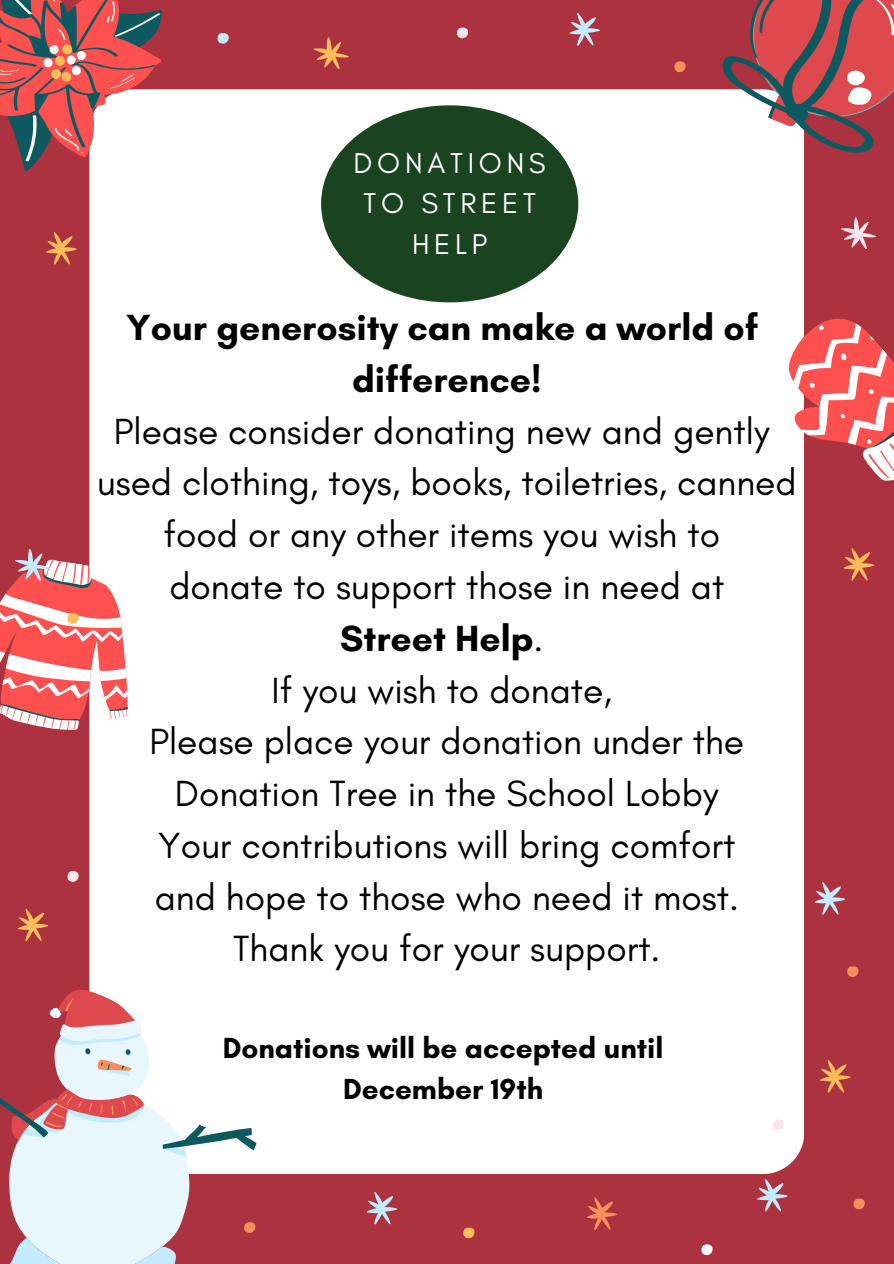
<style>
.page{position:relative;width:894px;height:1264px;background:#fff}
.page>*{position:absolute;margin:0;border:0;box-sizing:border-box;transform-origin:0 0}
.t1{font:37.05px/51.8px "Glacial Indifference";color:#000;text-align:center}
.t2{font:700 37.05px "Glacial Indifference";color:#000}
.t3{font:700 29.55px "Glacial Indifference";color:#000}
.t4{font:29.1px/40.5px "Glacial Indifference";letter-spacing:.165em;color:#fff;text-align:center}
.s1{font-weight:400}
</style>
<div class="page">
<div style="left:0;top:0;width:893px;height:1263px;background:#ad3240"></div>
<div style="left:89px;top:89px;width:715px;height:1085px;background:#fff"></div>
<svg style="left:0;top:0;width:180px;height:181px"></svg>
<svg style="left:755px;top:302px;width:138px;height:206px"></svg>
<svg style="left:9px;top:1150px;width:204px;height:113px;background:#ded9e0"></svg>
<svg style="left:0;top:989px;width:256px;height:161px"></svg>
<svg style="left:457px;top:28px;width:11px;height:10px"></svg>
<svg style="left:217px;top:33px;width:12px;height:11px"></svg>
<svg style="left:674px;top:61px;width:11px;height:11px"></svg>
<svg style="left:244px;top:1222px;width:11px;height:10px"></svg>
<svg style="left:313px;top:37px;width:36px;height:33px"></svg>
<svg style="left:841px;top:217px;width:35px;height:32px"></svg>
<svg style="left:844px;top:548px;width:30px;height:33px"></svg>
<svg style="left:587px;top:1197px;width:30px;height:33px"></svg>
<svg style="left:18px;top:908px;width:30px;height:33px"></svg>
<svg style="left:569px;top:13px;width:31px;height:33px"></svg>
<svg style="left:814px;top:882px;width:31px;height:33px"></svg>
<svg style="left:757px;top:1179px;width:31px;height:33px"></svg>
<svg style="left:367px;top:1192px;width:30px;height:33px"></svg>
<svg style="left:46px;top:232px;width:31px;height:33px"></svg>
<svg style="left:0;top:543px;width:154px;height:200px;background:#ef9d9f"></svg>
<svg style="left:67px;top:871px;width:12px;height:10px"></svg>
<svg style="left:847px;top:966px;width:11px;height:10px"></svg>
<svg style="left:772px;top:1119px;width:11px;height:10px"></svg>
<svg style="left:701px;top:1244px;width:11px;height:10px"></svg>
<svg style="left:853px;top:1198px;width:11px;height:11px"></svg>
<svg style="left:463px;top:1227px;width:11px;height:11px"></svg>
<svg style="left:713px;top:0;width:180px;height:167px"></svg>
<svg style="left:820px;top:1060px;width:31px;height:33px"></svg>
<div style="left:321px;top:105px;width:257px;height:197px;background:#19441f;border-radius:50%"></div>
<p class="t4" style="left:353px;top:142px;width:193px">DONATIONS<br>TO STREET<br>HELP</p>
<p class="t2" style="left:126px;top:305px;width:633px">Your generosity can make a world of</p>
<p class="t2" style="left:352px;top:357px;width:191px">difference!</p>
<p class="t1" style="left:114px;top:405px;width:657px">Please consider donating new and gently</p>
<p class="t1" style="left:97px;top:456px;width:701px">used clothing, toys, books, toiletries, canned food or any other items you wish to</p>
<p class="t1" style="left:169px;top:560px;width:556px">donate to support those in need at</p>
<p class="t2" style="left:340px;top:615px;width:205px">Street Help<span class="s1">.</span></p>
<p class="t1" style="left:271px;top:663px;width:342px">If you wish to donate,</p>
<p class="t1" style="left:149px;top:715px;width:596px">Please place your donation under the<br>Donation Tree in the School Lobby</p>
<p class="t1" style="left:158px;top:819px;width:578px">Your contributions will bring comfort</p>
<p class="t1" style="left:155px;top:870px;width:585px">and hope to those who need it most.</p>
<p class="t1" style="left:233px;top:922px;width:428px">Thank you for your support.</p>
<p class="t3" style="left:223px;top:1030px;width:442px">Donations will be accepted until</p>
<p class="t3" style="left:343px;top:1070px;width:202px">December 19th</p>
</div>
